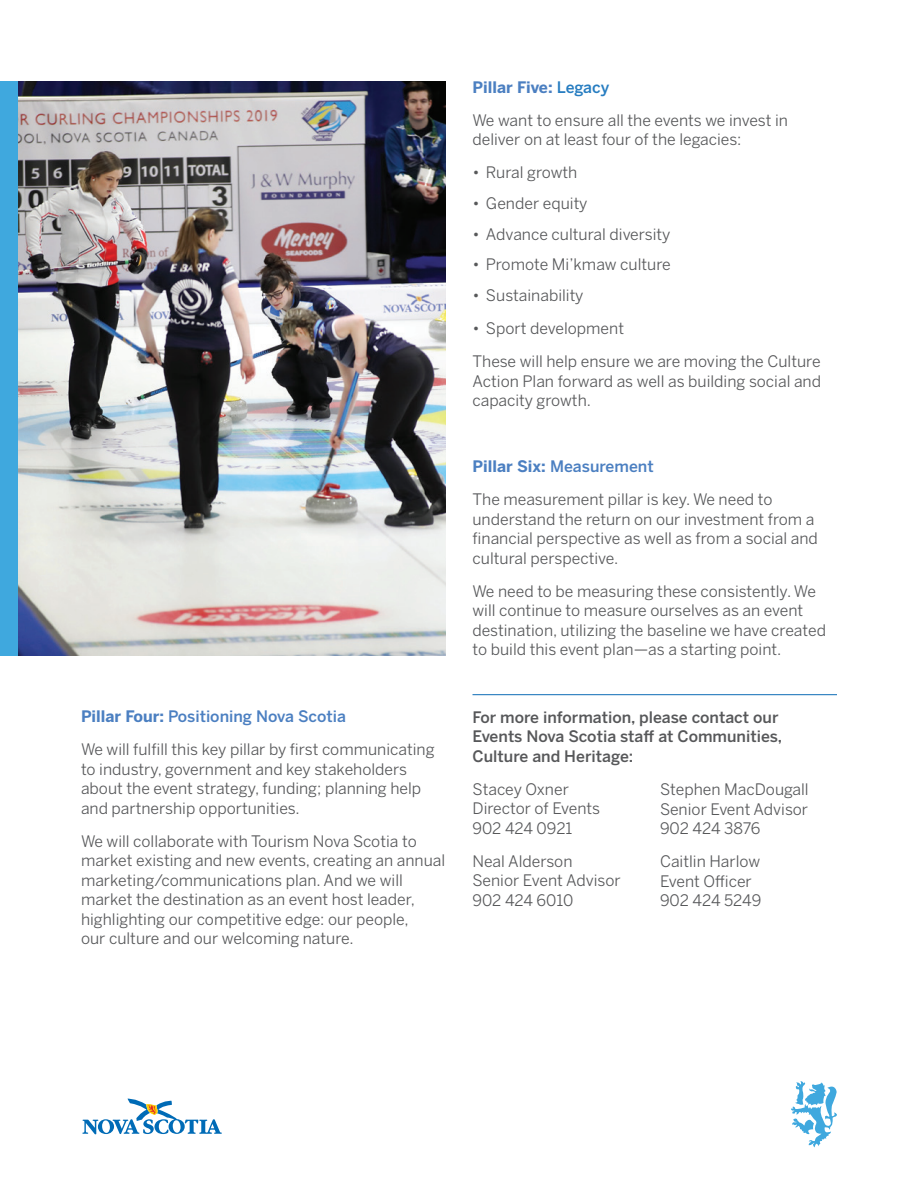
<style>
.page{position:relative;width:918px;height:1188px;background:#fff}
.page>*{position:absolute;margin:0;border:0;box-sizing:border-box;transform-origin:0 0}
.Body{font:15.75px/19.5px "Benton Sans";color:#57585a}
.Body_Bullets{font:15.75px "Benton Sans";color:#57585a}
.Body-2{font:500 15.75px/19.5px "Benton Sans";color:#57585a}
.Highlight_text{font:500 15.75px "Benton Sans";color:#4b7fc1}
.Highlight_text-2{font:700 15.75px "Benton Sans";color:#4b7fc1}
.s1{font-weight:700}
.s2{font-weight:500;color:#277dc1}
</style>
<div class="page">
<svg style="left:82px;top:1098px;width:140px;height:36px"></svg>
<hr style="left:472px;top:694px;width:365px;height:1px;background:#0d6cb6">
<img style="left:17px;top:81px;width:429px;height:575px">
<svg style="left:791px;top:1081px;width:46px;height:66px"></svg>
<div style="left:0;top:81px;width:17px;height:575px;background:#3fa8de"></div>
<p class="Highlight_text" style="left:81px;top:707px;width:266px"><span class="s1">Pillar Four:</span> Positioning Nova Scotia</p>
<p class="Body" style="left:81px;top:740px;width:355px">We will fulfill this key pillar by first communicating to industry, government and key stakeholders about the event strategy, funding; planning help and partnership opportunities.</p>
<p class="Body" style="left:81px;top:831px;width:366px">We will collaborate with Tourism Nova Scotia to market existing and new events, creating an annual marketing/communications plan. And we will market the destination as an event host leader, highlighting our competitive edge: our people,<br>our culture and our welcoming nature.</p>
<p class="Highlight_text-2" style="left:472px;top:78px;width:138px">Pillar Five: <span class="s2">Legacy</span></p>
<p class="Body" style="left:472px;top:110px;width:317px">We want to ensure all the events we invest in deliver on at least four of the legacies:</p>
<p class="Body_Bullets" style="left:472px;top:163px;width:106px">• Rural growth</p>
<p class="Body_Bullets" style="left:472px;top:194px;width:117px">• Gender equity</p>
<p class="Body_Bullets" style="left:472px;top:225px;width:199px">• Advance cultural diversity</p>
<p class="Body_Bullets" style="left:472px;top:255px;width:200px">• Promote Mi’kmaw culture</p>
<p class="Body_Bullets" style="left:472px;top:286px;width:113px">• Sustainability</p>
<p class="Body_Bullets" style="left:472px;top:319px;width:153px">• Sport development</p>
<p class="Body" style="left:472px;top:351px;width:350px;text-align:justify">These will help ensure we are moving the Culture Action Plan forward as well as building social and capacity growth.</p>
<p class="Highlight_text" style="left:472px;top:457px;width:183px"><span class="s1">Pillar Six:</span> Measurement</p>
<p class="Body" style="left:472px;top:489px;width:347px">The measurement pillar is key. We need to understand the return on our investment from a financial perspective as well as from a social and cultural perspective.</p>
<p class="Body" style="left:472px;top:581px;width:355px">We need to be measuring these consistently. We will continue to measure ourselves as an event destination, utilizing the baseline we have created to build this event plan—as a starting point.</p>
<p class="Body-2" style="left:472px;top:707px;width:311px">For more information, please contact our<br>Events Nova Scotia staff at Communities,<br>Culture and Heritage:</p>
<p class="Body" style="left:472px;top:779px;width:129px">Stacey Oxner<br>Director of Events<br>902 424 0921</p>
<p class="Body" style="left:472px;top:851px;width:150px">Neal Alderson<br>Senior Event Advisor<br>902 424 6010</p>
<p class="Body" style="left:660px;top:780px;width:150px;text-align:justify">Stephen MacDougall Senior Event Advisor 902 424 3876</p>
<p class="Body" style="left:660px;top:852px;width:103px">Caitlin Harlow<br>Event Officer<br>902 424 5249</p>
</div>
